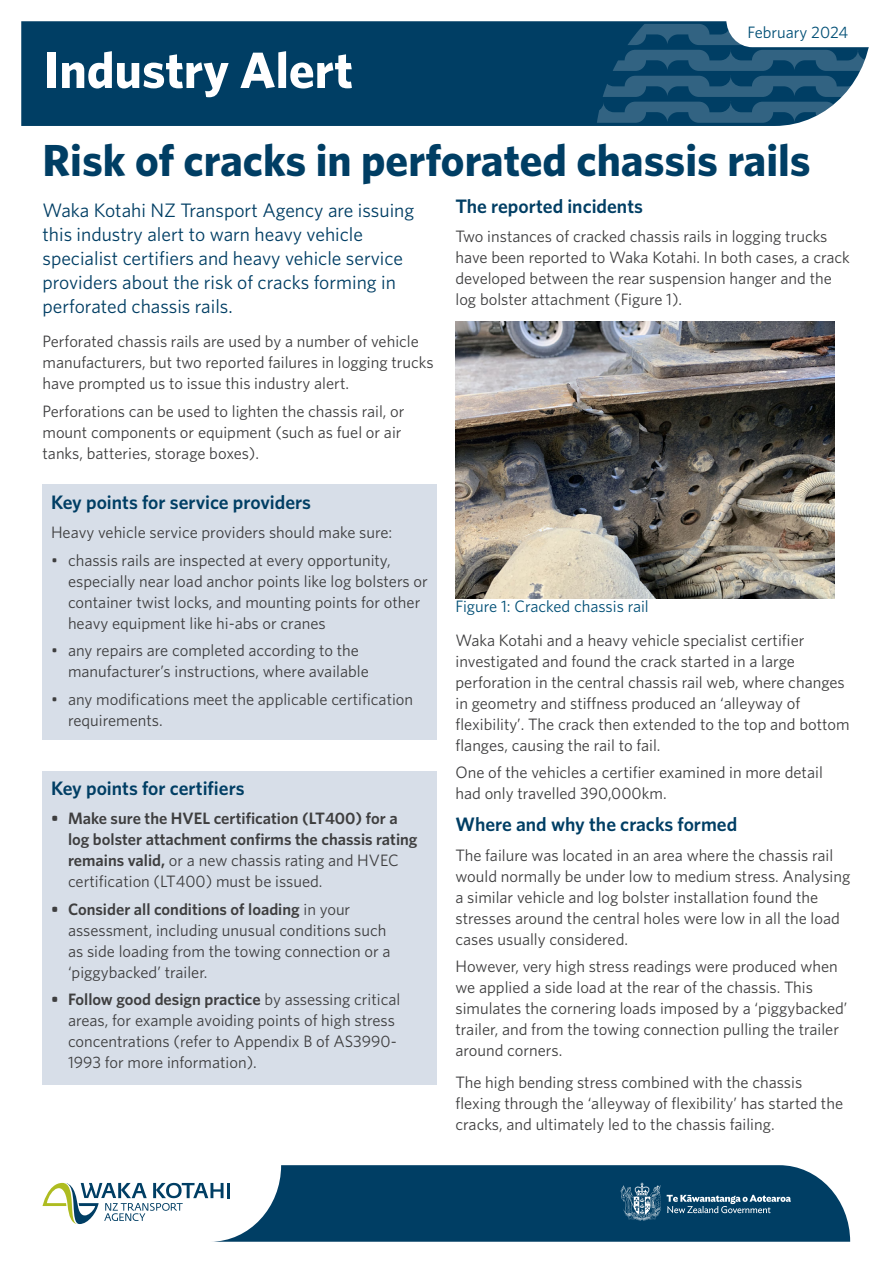
<style>
.page{position:relative;width:893px;height:1263px;background:#fff}
.page>*{position:absolute;margin:0;border:0;box-sizing:border-box;transform-origin:0 0}
.Heading_1{font:700 51px "Whitney";color:#fff}
.Heading_1-2{font:700 45px "Whitney";color:#003e64}
.intro_text{font:19.5px/24px "Whitney";color:#003e64}
.sub_heading{font:600 19.5px "Whitney";color:#003e64}
.body{font:16.5px/21px "Whitney";color:#3e3e3f}
.t1{font:600 16.5px/21px "Whitney";color:#3e3e3f}
.t2{font:16.5px "Whitney";color:#004f76}
.s1{font-weight:400}
.s2{font-weight:600}
</style>
<div class="page">
<img style="left:455px;top:322px;width:379px;height:276px">
<svg style="left:211px;top:1165px;width:639px;height:77px;background:#1f5576"></svg>
<hr style="left:227px;top:1183px;width:3px;height:15px;background:#003e64">
<svg style="left:43px;top:1183px;width:181px;height:41px"></svg>
<svg style="left:608px;top:1183px;width:183px;height:38px;background:#255a7a"></svg>
<div style="left:21px;top:21px;width:777px;height:105px;background:#003e64"></div>
<svg style="left:595px;top:21px;width:274px;height:102px"></svg>
<div style="left:43px;top:485px;width:394px;height:255px;background:#d7dee8"></div>
<div style="left:43px;top:771px;width:394px;height:313px;background:#d7dee8"></div>
<h1 class="Heading_1" style="left:44px;top:36px;width:311px">Industry Alert</h1>
<p class="t2" style="left:747px;top:21px;width:102px">February 2024</p>
<h1 class="Heading_1-2" style="left:43px;top:131px;width:770px">Risk of cracks in perforated chassis rails</h1>
<p class="intro_text" style="left:43px;top:198px;width:373px">Waka Kotahi NZ Transport Agency are issuing this industry alert to warn heavy vehicle specialist certifiers and heavy vehicle service providers about the risk of cracks forming in perforated chassis rails.</p>
<p class="body" style="left:43px;top:330px;width:393px">Perforated chassis rails are used by a number of vehicle manufacturers, but two reported failures in logging trucks have prompted us to issue this industry alert.</p>
<p class="body" style="left:43px;top:400px;width:364px">Perforations can be used to lighten the chassis rail, or mount components or equipment (such as fuel or air tanks, batteries, storage boxes).</p>
<p class="sub_heading" style="left:455px;top:193px;width:189px">The reported incidents</p>
<p class="body" style="left:455px;top:226px;width:396px">Two instances of cracked chassis rails in logging trucks have been reported to Waka Kotahi. In both cases, a crack developed between the rear suspension hanger and the log bolster attachment (Figure 1).</p>
<p class="sub_heading" style="left:51px;top:489px;width:261px">Key points for service providers</p>
<p class="body" style="left:51px;top:522px;width:343px">Heavy vehicle service providers should make sure:</p>
<p class="body" style="left:68px;top:549px;width:361px;text-indent:-17px">• chassis rails are inspected at every opportunity, especially near load anchor points like log bolsters or container twist locks, and mounting points for other heavy equipment like hi-abs or cranes</p>
<p class="body" style="left:68px;top:639px;width:302px;text-indent:-17px">• any repairs are completed according to the manufacturer’s instructions, where available</p>
<p class="body" style="left:68px;top:688px;width:347px;text-indent:-17px">• any modifications meet the applicable certification requirements.</p>
<p class="sub_heading" style="left:51px;top:775px;width:195px">Key points for certifiers</p>
<p class="t1" style="left:68px;top:808px;width:351px;text-indent:-17px">• Make sure the HVEL certification (LT400) for a log bolster attachment confirms the chassis rating remains valid, <span class="s1">or a new chassis rating and HVEC certification (LT400) must be issued.</span></p>
<p class="body" style="left:68px;top:898px;width:324px;text-indent:-17px"><span class="s2">• Consider all conditions of loading</span> in your assessment, including unusual conditions such as side loading from the towing connection or a ‘piggybacked’ trailer.</p>
<p class="body" style="left:68px;top:988px;width:334px;text-indent:-17px"><span class="s2">• Follow good design practice</span> by assessing critical areas, for example avoiding points of high stress concentrations (refer to Appendix B of AS3990- 1993 for more information).</p>
<p class="t2" style="left:455px;top:596px;width:195px">Figure 1: Cracked chassis rail</p>
<p class="body" style="left:455px;top:629px;width:396px">Waka Kotahi and a heavy vehicle specialist certifier investigated and found the crack started in a large perforation in the central chassis rail web, where changes in geometry and stiffness produced an ‘alleyway of flexibility’. The crack then extended to the top and bottom flanges, causing the rail to fail.</p>
<p class="body" style="left:455px;top:762px;width:369px">One of the vehicles a certifier examined in more detail had only travelled 390,000km.</p>
<p class="sub_heading" style="left:455px;top:811px;width:283px">Where and why the cracks formed</p>
<p class="body" style="left:455px;top:844px;width:396px">The failure was located in an area where the chassis rail would normally be under low to medium stress. Analysing a similar vehicle and log bolster installation found the stresses around the central holes were low in all the load cases usually considered.</p>
<p class="body" style="left:455px;top:955px;width:394px">However, very high stress readings were produced when we applied a side load at the rear of the chassis. This simulates the cornering loads imposed by a ‘piggybacked’ trailer, and from the towing connection pulling the trailer around corners.</p>
<p class="body" style="left:455px;top:1071px;width:389px">The high bending stress combined with the chassis flexing through the ‘alleyway of flexibility’ has started the cracks, and ultimately led to the chassis failing.</p>
</div>
